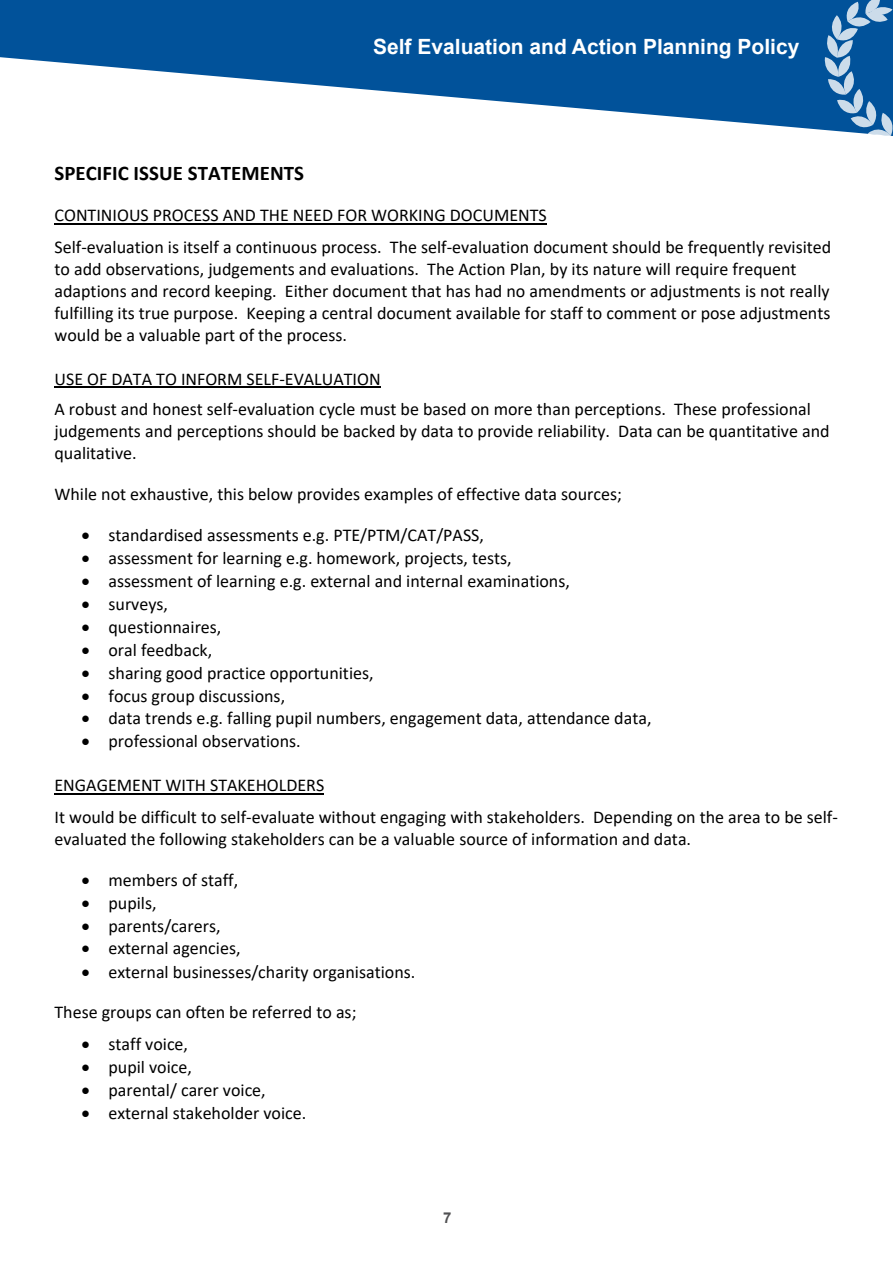
<style>
.page{position:relative;width:893px;height:1263px;background:#fff}
.page>*{position:absolute;margin:0;border:0;box-sizing:border-box;transform-origin:0 0}
.t1{font:700 21px "Arial";color:#fff}
.t2{font:700 20.85px "Calibri";color:#000}
.t3{font:18px/21.9px "Calibri";color:#000}
.t4{font:700 15px "Arial";color:#505052}
</style>
<div class="page">
<svg style="left:0;top:0;width:823px;height:130px;fill:#01529a"></svg>
<svg style="left:823px;top:0;width:70px;height:136px;background:#407db3"></svg>
<hr style="left:55px;top:224px;width:492px;height:1px;background:#000">
<hr style="left:55px;top:387px;width:326px;height:1px;background:#000">
<hr style="left:55px;top:793px;width:269px;height:2px;background:#000">
<p class="t1" style="left:373px;top:33px;width:428px">Self Evaluation and Action Planning Policy</p>
<p class="t2" style="left:55px;top:158px;width:251px">SPECIFIC ISSUE STATEMENTS</p>
<p class="t3" style="left:55px;top:199px;width:778px;line-height:31.3px">CONTINIOUS PROCESS AND THE NEED FOR WORKING DOCUMENTS<br>Self-evaluation is itself a continuous process. The self-evaluation document should be frequently revisited</p>
<p class="t3" style="left:55px;top:257px;width:777px">to add observations, judgements and evaluations. The Action Plan, by its nature will require frequent adaptions and record keeping. Either document that has had no amendments or adjustments is not really fulfilling its true purpose. Keeping a central document available for staff to comment or pose adjustments would be a valuable part of the process.</p>
<p class="t3" style="left:55px;top:363px;width:758px;line-height:30.9px">USE OF DATA TO INFORM SELF-EVALUATION<br>A robust and honest self-evaluation cycle must be based on more than perceptions. These professional</p>
<p class="t3" style="left:55px;top:420px;width:777px">judgements and perceptions should be backed by data to provide reliability. Data can be quantitative and qualitative.</p>
<p class="t3" style="left:55px;top:482px;width:569px">While not exhaustive, this below provides examples of effective data sources;</p>
<p class="t3" style="left:82px;top:524px;width:404px">• standardised assessments e.g. PTE/PTM/CAT/PASS,</p>
<p class="t3" style="left:82px;top:546px;width:432px">• assessment for learning e.g. homework, projects, tests,</p>
<p class="t3" style="left:82px;top:569px;width:490px">• assessment of learning e.g. external and internal examinations,</p>
<p class="t3" style="left:82px;top:592px;width:88px">• surveys,</p>
<p class="t3" style="left:82px;top:615px;width:141px">• questionnaires,</p>
<p class="t3" style="left:82px;top:638px;width:132px">• oral feedback,</p>
<p class="t3" style="left:82px;top:661px;width:294px">• sharing good practice opportunities,</p>
<p class="t3" style="left:82px;top:684px;width:205px">• focus group discussions,</p>
<p class="t3" style="left:82px;top:707px;width:572px">• data trends e.g. falling pupil numbers, engagement data, attendance data,</p>
<p class="t3" style="left:82px;top:730px;width:221px">• professional observations.</p>
<p class="t3" style="left:55px;top:769px;width:785px;line-height:31.3px">ENGAGEMENT WITH STAKEHOLDERS<br>It would be difficult to self-evaluate without engaging with stakeholders. Depending on the area to be self-</p>
<p class="t3" style="left:55px;top:827px;width:638px">evaluated the following stakeholders can be a valuable source of information and data.</p>
<p class="t3" style="left:82px;top:868px;width:158px">• members of staff,</p>
<p class="t3" style="left:82px;top:891px;width:77px">• pupils,</p>
<p class="t3" style="left:82px;top:914px;width:141px">• parents/carers,</p>
<p class="t3" style="left:82px;top:937px;width:161px">• external agencies,</p>
<p class="t3" style="left:82px;top:960px;width:335px">• external businesses/charity organisations.</p>
<p class="t3" style="left:55px;top:1000px;width:303px">These groups can often be referred to as;</p>
<p class="t3" style="left:82px;top:1032px;width:108px">• staff voice,</p>
<p class="t3" style="left:82px;top:1055px;width:112px">• pupil voice,</p>
<p class="t3" style="left:82px;top:1078px;width:186px">• parental/ carer voice,</p>
<p class="t3" style="left:82px;top:1101px;width:226px">• external stakeholder voice.</p>
<p class="t4" style="left:443px;top:1207px;width:10px">7</p>
</div>
